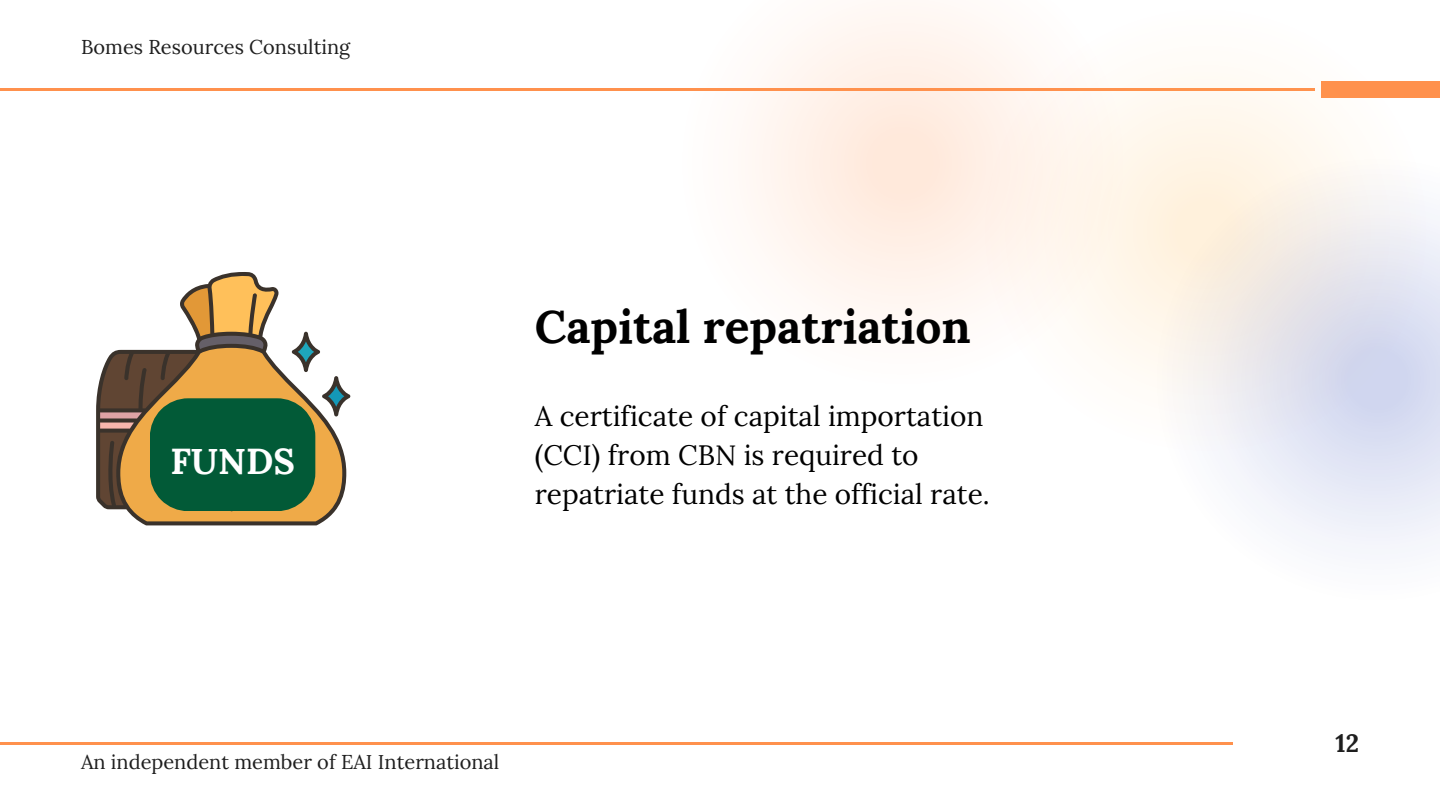
<style>
.page{position:relative;width:1440px;height:810px;background:#fff}
.page>*{position:absolute;margin:0;border:0;box-sizing:border-box;transform-origin:0 0}
.t1{font:700 46px "Lora";color:#000}
.t2{font:700 36px "Lora";color:#fff}
.t3{font:28px/39px "Lora";color:#000}
.t4{font:700 25px "Lora";color:#1e1e1e}
.t5{font:20px "Lora";color:#1e1e1e}
</style>
<div class="page">
<hr style="left:0;top:743px;width:1232px;height:1px;background:#ff914d">
<hr style="left:0;top:89px;width:1315px;height:1px;background:#ff914d">
<svg style="left:616px;top:9px;width:303px;height:309px"></svg>
<svg style="left:919px;top:10px;width:521px;height:324px;fill:#fff8f3"></svg>
<svg style="left:1091px;top:93px;width:349px;height:452px"></svg>
<svg style="left:96px;top:272px;width:225px;height:253px"></svg>
<svg style="left:98px;top:274px;width:252px;height:249px"></svg>
<p class="t5" style="left:81px;top:34px;width:271px">Bomes Resources Consulting</p>
<p class="t2" style="left:170px;top:438px;width:126px">FUNDS</p>
<p class="t1" style="left:535px;top:297px;width:438px">Capital repatriation</p>
<p class="t3" style="left:535px;top:396px;width:456px">A certificate of capital importation (CCI) from CBN is required to repatriate funds at the official rate.</p>
<p class="t5" style="left:81px;top:749px;width:420px">An independent member of EAI International</p>
<p class="t4" style="left:1336px;top:727px;width:25px">12</p>
</div>
